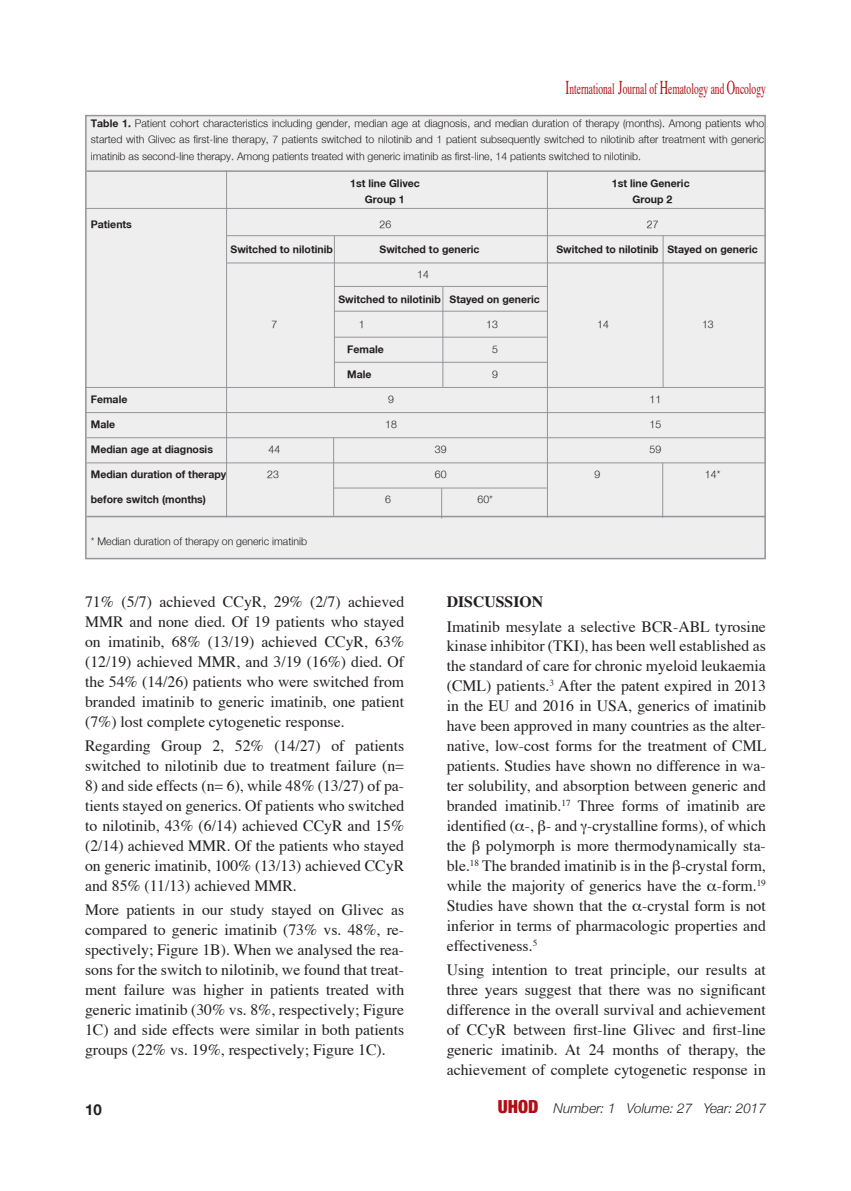
<style>
.page{position:relative;width:851px;height:1191px;background:#fff}
.page>*{position:absolute;margin:0;border:0;box-sizing:border-box;transform-origin:0 0}
.t1{font:15.9px "Times";color:#b00d15;scale:.6 1}
.t2{font:15.75px/20px "Times";color:#231f20;text-align:justify}
.t3{font:700 15.75px "Times";color:#231f20}
.t4{font:700 15px "Helvetica Neue";color:#231f20}
.t5{font:italic 300 13.5px "Helvetica Neue";color:#231f20}
.t6{font:300 10.5px/16.5px "Helvetica Neu";color:#231f20;text-align:justify}
.t7{font:700 10.5px "Helvetica Neu";color:#231f20}
.s1{font-size:19.5px}
.s2{font-weight:700}
.s3{font-weight:900;font-style:normal;font-stretch:condensed;font-size:18px;color:#b00d15}
</style>
<div class="page">
<div style="left:86px;top:116px;width:679px;height:442px;background:#eeeeef"></div>
<div style="left:85px;top:115px;width:680px;height:444px;border:2px solid #939598"></div>
<hr style="left:85px;top:208px;width:679px;height:1px;background:#939598">
<hr style="left:227px;top:235px;width:538px;height:1px;background:#939598">
<hr style="left:227px;top:262px;width:538px;height:1px;background:#939598">
<hr style="left:334px;top:286px;width:213px;height:1px;background:#939598">
<hr style="left:85px;top:387px;width:679px;height:1px;background:#939598">
<hr style="left:86px;top:412px;width:679px;height:1px;background:#939598">
<hr style="left:87px;top:437px;width:678px;height:1px;background:#939598">
<hr style="left:87px;top:462px;width:678px;height:1px;background:#939598">
<hr style="left:87px;top:170px;width:678px;height:2px;background:#939598">
<hr style="left:226px;top:170px;width:1px;height:347px;background:#939598">
<hr style="left:87px;top:516px;width:678px;height:1px;background:#939598">
<hr style="left:547px;top:171px;width:1px;height:347px;background:#939598">
<hr style="left:334px;top:235px;width:1px;height:153px;background:#939598">
<hr style="left:334px;top:311px;width:213px;height:1px;background:#939598">
<hr style="left:334px;top:337px;width:212px;height:1px;background:#939598">
<hr style="left:335px;top:362px;width:212px;height:1px;background:#939598">
<hr style="left:442px;top:287px;width:1px;height:100px;background:#939598">
<hr style="left:662px;top:235px;width:1px;height:153px;background:#939598">
<hr style="left:662px;top:462px;width:1px;height:56px;background:#939598">
<hr style="left:333px;top:487px;width:213px;height:1px;background:#939598">
<hr style="left:333px;top:437px;width:1px;height:79px;background:#939598">
<hr style="left:441px;top:488px;width:1px;height:30px;background:#939598">
<p class="t1" style="left:565px;top:78px;width:335px"><span class="s1">I</span>nternational <span class="s1">J</span>ournal of <span class="s1">H</span>ematology and <span class="s1">O</span>ncology</p>
<p class="t6" style="left:91px;top:114px;width:675px"><span class="s2">Table 1.</span> Patient cohort characteristics including gender, median age at diagnosis, and median duration of therapy (months). Among patients who started with Glivec as first-line therapy, 7 patients switched to nilotinib and 1 patient subsequently switched to nilotinib after treatment with generic imatinib as second-line therapy. Among patients treated with generic imatinib as first-line, 14 patients switched to nilotinib.</p>
<p class="t7" style="left:350px;top:176px;width:71px">1st line Glivec</p>
<p class="t7" style="left:611px;top:176px;width:79px">1st line Generic</p>
<p class="t7" style="left:365px;top:193px;width:41px">Group 1</p>
<p class="t7" style="left:632px;top:193px;width:41px">Group 2</p>
<p class="t7" style="left:91px;top:218px;width:43px">Patients</p>
<p class="t6" style="left:379px;top:216px;width:13px">26</p>
<p class="t6" style="left:647px;top:216px;width:13px">27</p>
<p class="t7" style="left:230px;top:243px;width:104px">Switched to nilotinib</p>
<p class="t7" style="left:379px;top:243px;width:101px">Switched to generic</p>
<p class="t7" style="left:556px;top:243px;width:203px">Switched to nilotinib Stayed on generic</p>
<p class="t6" style="left:417px;top:266px;width:13px">14</p>
<p class="t7" style="left:338px;top:293px;width:203px">Switched to nilotinib Stayed on generic</p>
<p class="t6" style="left:271px;top:316px;width:7px">7</p>
<p class="t6" style="left:359px;top:316px;width:7px">1</p>
<p class="t6" style="left:486px;top:316px;width:13px">13</p>
<p class="t6" style="left:597px;top:316px;width:13px">14</p>
<p class="t6" style="left:702px;top:316px;width:13px">13</p>
<p class="t7" style="left:347px;top:343px;width:38px">Female</p>
<p class="t6" style="left:492px;top:341px;width:7px">5</p>
<p class="t7" style="left:347px;top:368px;width:26px">Male</p>
<p class="t6" style="left:492px;top:366px;width:7px">9</p>
<p class="t7" style="left:91px;top:393px;width:38px">Female</p>
<p class="t6" style="left:388px;top:391px;width:7px">9</p>
<p class="t6" style="left:649px;top:391px;width:13px">11</p>
<p class="t7" style="left:91px;top:418px;width:26px">Male</p>
<p class="t6" style="left:385px;top:416px;width:13px">18</p>
<p class="t6" style="left:649px;top:416px;width:13px">15</p>
<p class="t7" style="left:91px;top:443px;width:124px">Median age at diagnosis</p>
<p class="t6" style="left:268px;top:441px;width:13px">44</p>
<p class="t6" style="left:435px;top:441px;width:13px">39</p>
<p class="t6" style="left:649px;top:441px;width:13px">59</p>
<p class="t7" style="left:91px;top:468px;width:137px">Median duration of therapy</p>
<p class="t6" style="left:267px;top:466px;width:13px">23</p>
<p class="t6" style="left:435px;top:466px;width:13px">60</p>
<p class="t6" style="left:594px;top:466px;width:7px">9</p>
<p class="t6" style="left:704px;top:466px;width:17px">14*</p>
<p class="t7" style="left:91px;top:493px;width:117px">before switch (months)</p>
<p class="t6" style="left:385px;top:491px;width:7px">6</p>
<p class="t6" style="left:477px;top:491px;width:17px">60*</p>
<p class="t6" style="left:91px;top:532px;width:218px">* Median duration of therapy on generic imatinib</p>
<p class="t2" style="left:85px;top:593px;width:320px">71% (5/7) achieved CCyR, 29% (2/7) achieved MMR and none died. Of 19 patients who stayed on imatinib, 68% (13/19) achieved CCyR, 63% (12/19) achieved MMR, and 3/19 (16%) died. Of the 54% (14/26) patients who were switched from branded imatinib to generic imatinib, one patient (7%) lost complete cytogenetic response.</p>
<p class="t2" style="left:85px;top:737px;width:320px">Regarding Group 2, 52% (14/27) of patients switched to nilotinib due to treatment failure (n=</p>
<p class="t2" style="left:85px;top:777px;width:320px">8) and side effects (n= 6), while 48% (13/27) of pa&shy;tients stayed on generics. Of patients who switched to nilotinib, 43% (6/14) achieved CCyR and 15% (2/14) achieved MMR. Of the patients who stayed on generic imatinib, 100% (13/13) achieved CCyR and 85% (11/13) achieved MMR.</p>
<p class="t2" style="left:85px;top:901px;width:320px">More patients in our study stayed on Glivec as compared to generic imatinib (73% vs. 48%, re&shy;spectively; Figure 1B). When we analysed the rea&shy;sons for the switch to nilotinib, we found that treat&shy;ment failure was higher in patients treated with generic imatinib (30% vs. 8%, respectively; Figure 1C) and side effects were similar in both patients groups (22% vs. 19%, respectively; Figure 1C).</p>
<p class="t3" style="left:446px;top:591px;width:98px">DISCUSSION</p>
<p class="t2" style="left:446px;top:617px;width:321px">Imatinib mesylate a selective BCR-ABL tyrosine kinase inhibitor (TKI), has been well established as the standard of care for chronic myeloid leukaemia (CML) patients.<sup>3</sup> After the patent expired in 2013 in the EU and 2016 in USA, generics of imatinib have been approved in many countries as the alter&shy;native, low-cost forms for the treatment of CML patients. Studies have shown no difference in wa&shy;ter solubility, and absorption between generic and branded imatinib.<sup>17</sup> Three forms of imatinib are identified ( -, - and -crystalline forms), of which the</p>
<p class="t2" style="left:446px;top:836px;width:320px;text-indent:39px">polymorph is more thermodynamically sta&shy;ble.<sup>18</sup> The branded imatinib is in the -crystal form, while the majority of generics have the -form.<sup>19<br></sup>Studies have shown that the -crystal form is not inferior in terms of pharmacologic properties and effectiveness.<sup>5</sup></p>
<p class="t2" style="left:446px;top:960px;width:320px">Using intention to treat principle, our results at three years suggest that there was no significant difference in the overall survival and achievement of CCyR between first-line Glivec and first-line generic imatinib. At 24 months of therapy, the achievement of complete cytogenetic response in</p>
<p class="t4" style="left:85px;top:1096px;width:18px">10</p>
<p class="t5" style="left:498px;top:1097px;width:269px"><span class="s3">UHOD</span> Number: 1 Volume: 27 Year: 2017</p>
</div>
